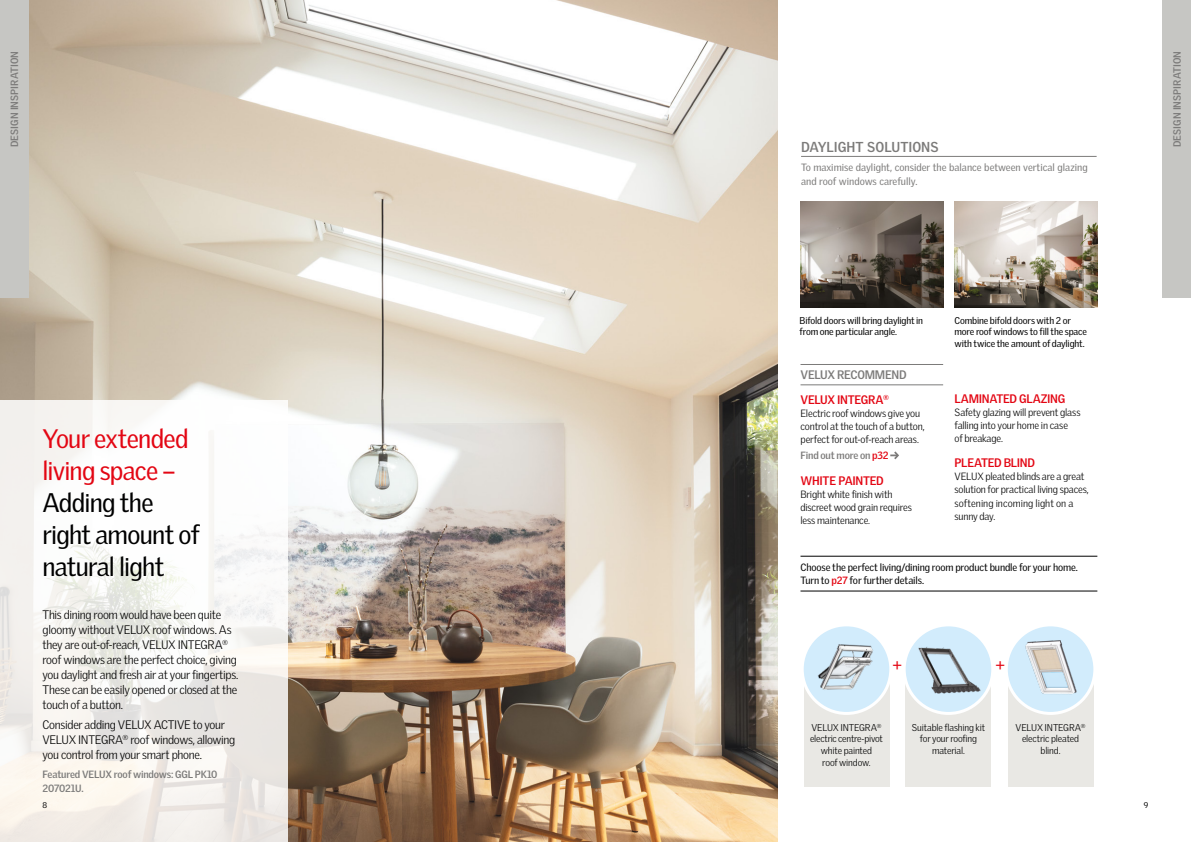
<style>
.page{position:relative;width:1191px;height:842px;background:#fff}
.page>*{position:absolute;margin:0;border:0;box-sizing:border-box;transform-origin:0 0}
.t1{font:26px/32px "Velux Gothic";letter-spacing:-.03em;color:#000}
.t2{font:26px/32px "Velux Gothic";letter-spacing:-.03em;color:#e30613}
.t3{font:16px "Velux Gothic";color:#e30613}
.t4{font:700 14px "Velux Gothic";color:#7c7b7a}
.t5{font:300 12px/15px "Velux Gothic";letter-spacing:-.025em;color:#000}
.t6{font:700 12px "Velux Gothic";letter-spacing:-.025em;color:#e30613}
.t7{font:700 12px/24.6px "Velux Gothic";letter-spacing:-.02em;color:#7c7b7a}
.t8{font:300 10.2px/13.3px "Velux Gothic";letter-spacing:-.015em;color:#000}
.t9{font:700 10.2px/13.3px "Velux Gothic";letter-spacing:-.015em;color:#7c7b7a}
.t10{font:10.2px/13.2px "Velux Gothic";letter-spacing:-.01em;color:#000}
.t11{font:10.2px/13.3px "Velux Gothic";color:#7c7b7a}
.t12{font:9.6px/11.6px "Velux Gothic";letter-spacing:-.015em;color:#000}
.t13{font:300 9.6px/11.6px "Velux Gothic";letter-spacing:-.015em;color:#000;text-align:center}
.t14{font:8px "Velux Gothic";color:#000}
.s1{color:#e30613}
.s2{font-weight:700;color:#e30613}
</style>
<div class="page">
<div style="left:804px;top:665px;width:85px;height:121px;background:#e9e8e4"></div>
<div style="left:906px;top:665px;width:85px;height:121px;background:#e9e8e4"></div>
<div style="left:1008px;top:665px;width:85px;height:121px;background:#e9e8e4"></div>
<div style="left:1006px;top:625px;width:88px;height:88px;background:#d2ecfc;border-radius:50%"></div>
<div style="left:1004px;top:623px;width:92px;height:92px;border:3px solid #fff;border-radius:50%"></div>
<div style="left:802px;top:625px;width:88px;height:88px;background:#d2ecfc;border-radius:50%"></div>
<div style="left:800px;top:623px;width:92px;height:92px;border:3px solid #fff;border-radius:50%"></div>
<div style="left:904px;top:625px;width:88px;height:88px;background:#d2ecfc;border-radius:50%"></div>
<img style="left:918px;top:647px;width:63px;height:47px">
<div style="left:902px;top:623px;width:92px;height:92px;border:3px solid #fff;border-radius:50%"></div>
<img style="left:0;top:0;width:778px;height:842px">
<svg style="left:0;top:400px;width:288px;height:442px"></svg>
<img style="left:800px;top:202px;width:143px;height:106px">
<img style="left:954px;top:202px;width:143px;height:106px">
<hr style="left:801px;top:156px;width:295px;height:1px;background:#7c7b7a">
<img style="left:810px;top:641px;width:63px;height:52px">
<hr style="left:800px;top:364px;width:143px;height:1px;background:#7c7b7a">
<hr style="left:800px;top:385px;width:143px;height:1px;background:#7c7b7a">
<svg style="left:890px;top:451px;width:9px;height:9px"></svg>
<img style="left:1023px;top:627px;width:54px;height:82px">
<hr style="left:800px;top:556px;width:297px;height:1px;background:#000">
<hr style="left:800px;top:591px;width:297px;height:1px;background:#000">
<div style="left:1162px;top:0;width:29px;height:298px;background:#c6c6c3"></div>
<div style="left:0;top:0;width:28px;height:298px;background:#c6c6c3"></div>
<p class="t9" style="left:8px;top:147px;width:98px;rotate:-90deg">DESIGN INSPIRATION</p>
<p class="t9" style="left:1170px;top:147px;width:98px;rotate:-90deg">DESIGN INSPIRATION</p>
<p class="t4" style="left:801px;top:139px;width:139px">DAYLIGHT SOLUTIONS</p>
<p class="t11" style="left:801px;top:161px;width:288px">To maximise daylight, consider the balance between vertical glazing and roof windows carefully.</p>
<h1 class="t2" style="left:43px;top:422px;width:148px">Your extended living space –</h1>
<h1 class="t1" style="left:43px;top:486px;width:158px">Adding the right amount of natural light</h1>
<p class="t5" style="left:43px;top:607px;width:197px">This dining room would have been quite gloomy without VELUX roof windows. As they are out-of-reach, VELUX INTEGRA<sup>® </sup>roof windows are the perfect choice, giving you daylight and fresh air at your fingertips.<br>These can be easily opened or closed at the touch of a button.</p>
<p class="t5" style="left:43px;top:717px;width:194px">Consider adding VELUX ACTIVE to your<br>VELUX INTEGRA<sup>®</sup> roof windows, allowing you control from your smart phone.</p>
<p class="t9" style="left:43px;top:768px;width:176px">Featured VELUX roof windows: GGL PK10<br>207021U.</p>
<p class="t12" style="left:799px;top:314px;width:125px">Bifold doors will bring daylight in from one particular angle.</p>
<p class="t7" style="left:800px;top:362px;width:108px">VELUX RECOMMEND<br><span class="s1">VELUX INTEGRA</span><sup>®</sup></p>
<p class="t8" style="left:800px;top:406px;width:126px">Electric roof windows give you control at the touch of a button, perfect for out-of-reach areas.</p>
<p class="t9" style="left:800px;top:449px;width:90px">Find out more on <span class="s1">p32</span></p>
<p class="t6" style="left:800px;top:473px;width:85px">WHITE PAINTED</p>
<p class="t8" style="left:800px;top:487px;width:113px">Bright white finish with discreet wood grain requires less maintenance.</p>
<p class="t12" style="left:954px;top:314px;width:134px">Combine bifold doors with 2 or more roof windows to fill the space with twice the amount of daylight.</p>
<p class="t6" style="left:954px;top:391px;width:112px">LAMINATED GLAZING</p>
<p class="t8" style="left:954px;top:405px;width:127px">Safety glazing will prevent glass falling into your home in case<br>of breakage.</p>
<p class="t6" style="left:954px;top:455px;width:82px">PLEATED BLIND</p>
<p class="t8" style="left:954px;top:470px;width:136px">VELUX pleated blinds are a great solution for practical living spaces, softening incoming light on a sunny day.</p>
<p class="t10" style="left:800px;top:560px;width:279px">Choose the perfect living/dining room product bundle for your home.<br>Turn to <span class="s2">p27</span> for further details.</p>
<h2 class="t3" style="left:892px;top:656px;width:11px">+</h2>
<h2 class="t3" style="left:995px;top:656px;width:11px">+</h2>
<p class="t13" style="left:810px;top:721px;width:74px">VELUX INTEGRA<sup>® </sup>electric centre-pivot white painted<br>roof window.</p>
<p class="t13" style="left:912px;top:721px;width:75px">Suitable flashing kit for your roofing material.</p>
<p class="t13" style="left:1015px;top:721px;width:71px">VELUX INTEGRA<sup>® </sup>electric pleated blind.</p>
<p class="t14" style="left:43px;top:801px;width:6px">8</p>
<p class="t14" style="left:1143px;top:801px;width:6px">9</p>
</div>
